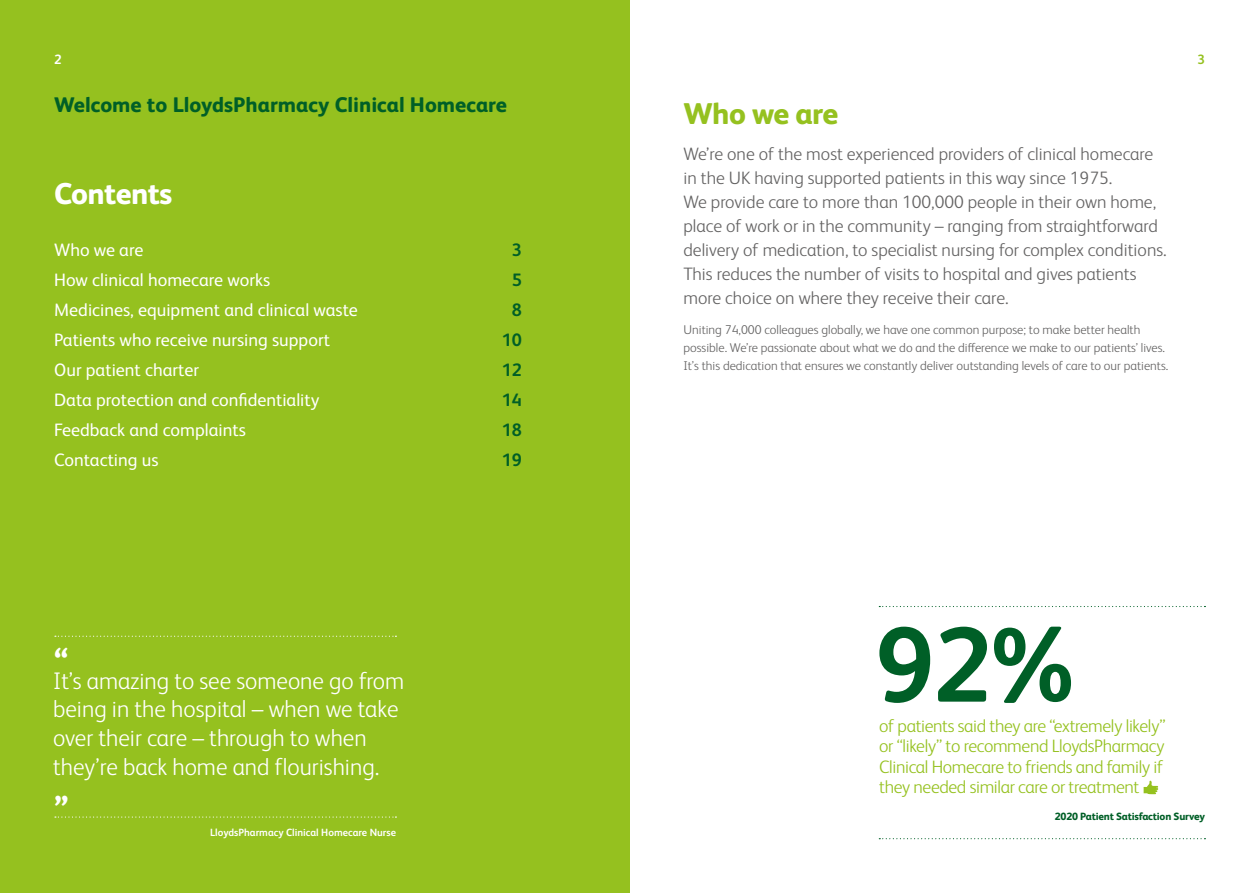
<style>
.page{position:relative;width:1259px;height:893px;background:#fff}
.page>*{position:absolute;margin:0;border:0;box-sizing:border-box;transform-origin:0 0}
.t1{font:700 106.35px "Lloyds Sans";color:#005f27}
.t2{font:800 33px "Lloyds Sans";color:#fff}
.t3{font:800 30px "Lloyds Sans";letter-spacing:-.02em;color:#fff}
.t4{font:800 30px "Lloyds Sans";letter-spacing:-.02em;color:#95c11f}
.t5{font:300 24px/28.8px "Lloyds Sans";color:#fff}
.t6{font:800 21.15px "Lloyds Sans";color:#005f27}
.t7{font:300 18px/24px "Lloyds Sans";color:#646363}
.t8{font:18px "Lloyds Sans";color:#fff}
.t9{font:300 18px/20.2px "Lloyds Sans";letter-spacing:-.02em;color:#95c11f}
.t10{font:700 18px "Lloyds Sans";color:#005f27}
.t11{font:700 13.5px "Lloyds Sans";color:#fff}
.t12{font:700 13.5px "Lloyds Sans";color:#95c11f}
.t13{font:300 12.75px/18px "Lloyds Sans";color:#646363}
.t14{font:700 10.5px "Lloyds Sans";color:#fff}
.t15{font:800 10.5px "Lloyds Sans";letter-spacing:-.02em;color:#005f27}
</style>
<div class="page">
<div style="left:0;top:0;width:629px;height:893px;background:#95c11f"></div>
<svg style="left:55px;top:636px;width:341px;height:1px"></svg>
<svg style="left:55px;top:816px;width:341px;height:2px"></svg>
<svg style="left:879px;top:606px;width:326px;height:1px"></svg>
<svg style="left:879px;top:838px;width:326px;height:1px"></svg>
<svg style="left:1143px;top:781px;width:15px;height:13px"></svg>
<p class="t11" style="left:54px;top:50px;width:9px">2</p>
<p class="t12" style="left:1197px;top:50px;width:9px">3</p>
<p class="t6" style="left:54px;top:88px;width:454px">Welcome to LloydsPharmacy Clinical Homecare</p>
<h3 class="t3" style="left:54px;top:170px;width:120px">Contents</h3>
<p class="t8" style="left:54px;top:237px;width:91px">Who we are</p>
<p class="t10" style="left:512px;top:237px;width:12px">3</p>
<p class="t8" style="left:54px;top:267px;width:218px">How clinical homecare works</p>
<p class="t10" style="left:512px;top:267px;width:12px">5</p>
<p class="t8" style="left:54px;top:297px;width:305px">Medicines, equipment and clinical waste</p>
<p class="t10" style="left:512px;top:297px;width:12px">8</p>
<p class="t8" style="left:54px;top:327px;width:277px">Patients who receive nursing support</p>
<p class="t10" style="left:502px;top:327px;width:22px">10</p>
<p class="t8" style="left:54px;top:357px;width:146px">Our patient charter</p>
<p class="t10" style="left:502px;top:357px;width:22px">12</p>
<p class="t8" style="left:54px;top:387px;width:267px">Data protection and confidentiality</p>
<p class="t10" style="left:502px;top:387px;width:22px">14</p>
<p class="t8" style="left:54px;top:417px;width:193px">Feedback and complaints</p>
<p class="t10" style="left:502px;top:417px;width:22px">18</p>
<p class="t8" style="left:54px;top:447px;width:106px">Contacting us</p>
<p class="t10" style="left:502px;top:447px;width:22px">19</p>
<h2 class="t2" style="left:54px;top:634px;width:16px">“</h2>
<h3 class="t5" style="left:53px;top:664px;width:353px">It’s amazing to see someone go from being in the hospital – when we take over their care – through to when they’re back home and flourishing.</h3>
<h2 class="t2" style="left:54px;top:781px;width:16px">”</h2>
<p class="t14" style="left:210px;top:825px;width:187px">LloydsPharmacy Clinical Homecare Nurse</p>
<h3 class="t4" style="left:683px;top:90px;width:156px">Who we are</h3>
<p class="t7" style="left:683px;top:140px;width:485px">We’re one of the most experienced providers of clinical homecare in the UK having supported patients in this way since 1975.<br>We provide care to more than 100,000 people in their own home, place of work or in the community – ranging from straightforward delivery of medication, to specialist nursing for complex conditions.<br>This reduces the number of visits to hospital and gives patients more choice on where they receive their care.</p>
<p class="t13" style="left:683px;top:320px;width:486px">Uniting 74,000 colleagues globally, we have one common purpose; to make better health possible. We’re passionate about what we do and the difference we make to our patients’ lives.<br>It’s this dedication that ensures we constantly deliver outstanding levels of care to our patients.</p>
<h1 class="t1" style="left:875px;top:590px;width:201px">92%</h1>
<p class="t9" style="left:879px;top:715px;width:288px">of patients said they are “extremely likely” or “likely” to recommend LloydsPharmacy Clinical Homecare to friends and family if they needed similar care or treatment</p>
<p class="t15" style="left:1054px;top:808px;width:152px">2020 Patient Satisfaction Survey</p>
</div>
